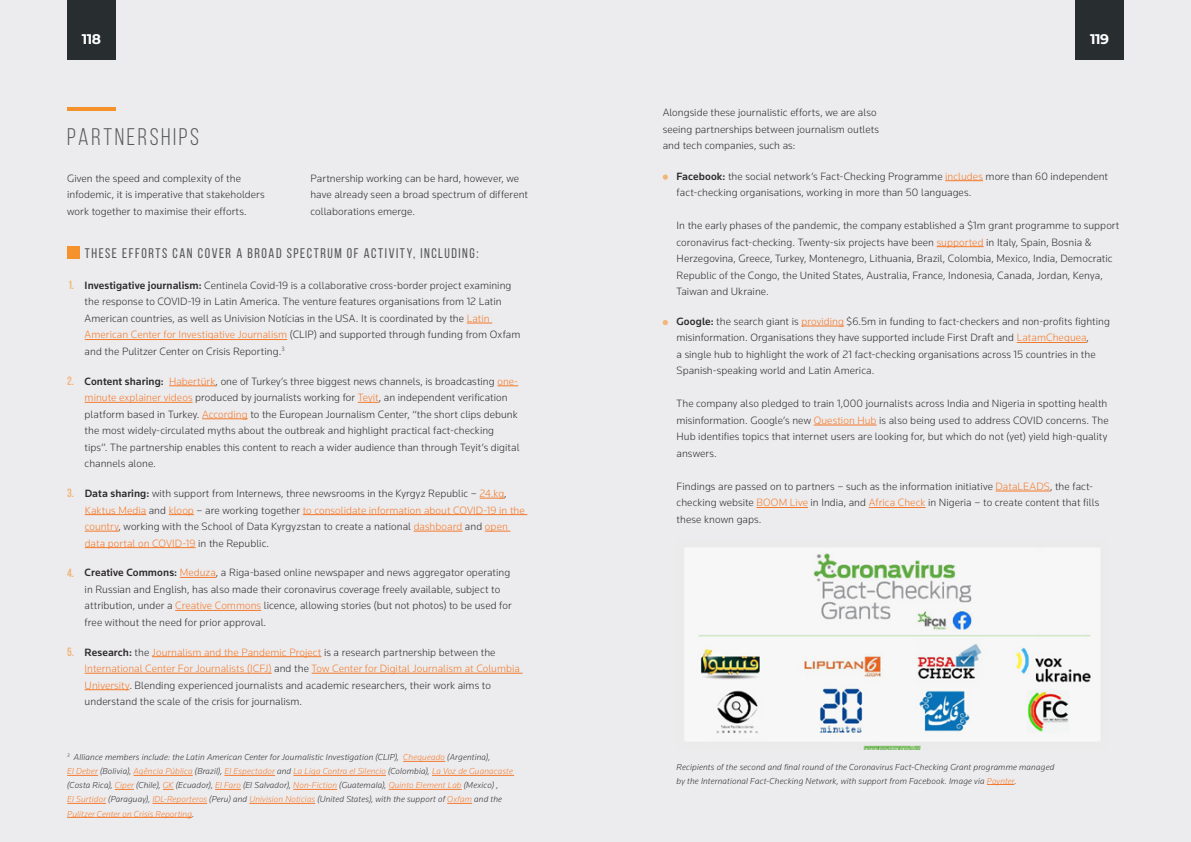
<style>
.page{position:relative;width:1191px;height:842px;background:#ececee}
.page>*{position:absolute;margin:0;border:0;box-sizing:border-box;transform-origin:0 0}
.Titles{font:24px "Bebas Neue";letter-spacing:.11em;color:#57585a}
.t1{font:14px "Bebas Neue";letter-spacing:.11em;color:#57585a}
.t2{font:700 14px "Montserrat";letter-spacing:-.03em;color:#fff}
.t3{font:700 12px "Bebas Neue";color:#f6922c}
.t4{font:300 11px/16.5px "Knowledge";letter-spacing:.005em;color:#2e2b2c}
.t5{font:italic 300 9px/14px "Knowledge";letter-spacing:.015em;color:#2e2b2c}
.s1{font-weight:500}
.s2{color:#f4792a}
.s3{color:#f4792c}
</style>
<div class="page">
<div style="left:67px;top:0;width:49px;height:60px;background:#282d2f"></div>
<div style="left:1075px;top:0;width:48px;height:60px;background:#282d2f"></div>
<hr style="left:67px;top:108px;width:49px;height:3px;background:#f6922c">
<div style="left:67px;top:247px;width:13px;height:12px;background:#f6922c"></div>
<svg style="left:467px;top:323px;width:25px;height:1px"></svg>
<hr style="left:85px;top:339px;width:202px;height:1px;background:#f4792a">
<hr style="left:169px;top:386px;width:47px;height:1px;background:#f4792a">
<svg style="left:497px;top:386px;width:21px;height:1px"></svg>
<hr style="left:85px;top:402px;width:108px;height:1px;background:#f4792a">
<svg style="left:358px;top:402px;width:21px;height:1px"></svg>
<hr style="left:202px;top:419px;width:46px;height:1px;background:#f4792a">
<svg style="left:479px;top:498px;width:25px;height:1px"></svg>
<hr style="left:85px;top:514px;width:61px;height:1px;background:#f4792a">
<svg style="left:169px;top:514px;width:25px;height:1px"></svg>
<hr style="left:303px;top:514px;width:224px;height:1px;background:#f4792a">
<hr style="left:85px;top:531px;width:33px;height:1px;background:#f4792a">
<hr style="left:414px;top:531px;width:48px;height:1px;background:#f4792a">
<svg style="left:485px;top:531px;width:25px;height:1px"></svg>
<hr style="left:85px;top:547px;width:111px;height:1px;background:#f4792a">
<hr style="left:180px;top:577px;width:36px;height:1px;background:#f4792a">
<hr style="left:175px;top:610px;width:86px;height:1px;background:#f4792a">
<hr style="left:152px;top:656px;width:169px;height:1px;background:#f4792a">
<hr style="left:85px;top:673px;width:187px;height:1px;background:#f4792a">
<hr style="left:312px;top:673px;width:210px;height:1px;background:#f4792a">
<hr style="left:85px;top:689px;width:44px;height:1px;background:#f4792a">
<hr style="left:403px;top:761px;width:42px;height:1px;background:#f4792c">
<hr style="left:67px;top:775px;width:31px;height:1px;background:#f4792c">
<hr style="left:133px;top:775px;width:60px;height:1px;background:#f4792c">
<hr style="left:224px;top:775px;width:51px;height:1px;background:#f4792c">
<hr style="left:293px;top:775px;width:93px;height:1px;background:#f4792c">
<hr style="left:432px;top:775px;width:82px;height:1px;background:#f4792c">
<svg style="left:115px;top:789px;width:19px;height:1px"></svg>
<svg style="left:215px;top:789px;width:26px;height:1px"></svg>
<hr style="left:293px;top:789px;width:44px;height:1px;background:#f4792c">
<hr style="left:389px;top:789px;width:73px;height:1px;background:#f4792c">
<hr style="left:67px;top:803px;width:39px;height:1px;background:#f4792c">
<hr style="left:152px;top:803px;width:55px;height:1px;background:#f4792c">
<hr style="left:249px;top:803px;width:66px;height:1px;background:#f4792c">
<svg style="left:447px;top:803px;width:25px;height:1px"></svg>
<hr style="left:67px;top:817px;width:125px;height:1px;background:#f4792c">
<img style="left:685px;top:548px;width:415px;height:202px">
<hr style="left:945px;top:180px;width:38px;height:1px;background:#f4792a">
<hr style="left:936px;top:246px;width:47px;height:1px;background:#f4792a">
<svg style="left:662px;top:174px;width:6px;height:6px"></svg>
<svg style="left:662px;top:320px;width:6px;height:5px"></svg>
<hr style="left:801px;top:326px;width:43px;height:1px;background:#f4792a">
<hr style="left:1016px;top:342px;width:70px;height:1px;background:#f4792a">
<hr style="left:813px;top:425px;width:63px;height:1px;background:#f4792a">
<hr style="left:995px;top:491px;width:55px;height:1px;background:#f4792a">
<hr style="left:756px;top:507px;width:52px;height:1px;background:#f4792a">
<hr style="left:868px;top:507px;width:57px;height:1px;background:#f4792a">
<svg style="left:987px;top:784px;width:27px;height:1px"></svg>
<p class="t2" style="left:82px;top:29px;width:21px">118</p>
<p class="t2" style="left:1090px;top:29px;width:21px">119</p>
<p class="Titles" style="left:67px;top:124px;width:133px">PARTNERSHIPS</p>
<p class="t4" style="left:67px;top:170px;width:199px">Given the speed and complexity of the infodemic, it is imperative that stakeholders work together to maximise their efforts.</p>
<p class="t4" style="left:310px;top:170px;width:219px">Partnership working can be hard, however, we have already seen a broad spectrum of different collaborations emerge.</p>
<p class="t3" style="left:67px;top:279px;width:8px">1.</p>
<p class="t3" style="left:67px;top:374px;width:8px">2.</p>
<p class="t3" style="left:67px;top:487px;width:8px">3.</p>
<p class="t3" style="left:67px;top:566px;width:8px">4.</p>
<p class="t3" style="left:67px;top:645px;width:8px">5.</p>
<p class="t1" style="left:85px;top:245px;width:395px">THESE EFFORTS CAN COVER A BROAD SPECTRUM OF ACTIVITY, INCLUDING:</p>
<p class="t4" style="left:85px;top:277px;width:437px"><span class="s1">Investigative journalism:</span> Centinela Covid-19 is a collaborative cross-border project examining the response to COVID-19 in Latin America. The venture features organisations from 12 Latin American countries, as well as Univision Notícias in the USA. It is coordinated by the <span class="s2">Latin American Center for Investigative Journalism</span> (CLIP) and supported through funding from Oxfam and the Pulitzer Center on Crisis Reporting.<sup>3</sup></p>
<p class="t4" style="left:85px;top:373px;width:436px"><span class="s1">Content sharing:</span> <span class="s2">Habertürk</span>, one of Turkey’s three biggest news channels, is broadcasting <span class="s2">one&shy;minute explainer videos</span> produced by journalists working for <span class="s2">Teyit</span>, an independent verification platform based in Turkey. <span class="s2">According</span> to the European Journalism Center, “the short clips debunk the most widely-circulated myths about the outbreak and highlight practical fact-checking tips”. The partnership enables this content to reach a wider audience than through Teyit’s digital channels alone.</p>
<p class="t4" style="left:85px;top:485px;width:441px"><span class="s1">Data sharing:</span> with support from Internews, three newsrooms in the Kyrgyz Republic – <span class="s2">24.kg</span>, <span class="s2">Kaktus Media</span> and <span class="s2">kloop</span> – are working together <span class="s2">to consolidate information about COVID-19 in the country</span>, working with the School of Data Kyrgyzstan to create a national <span class="s2">dashboard</span> and <span class="s2">open data portal on COVID-19</span> in the Republic.</p>
<p class="t4" style="left:85px;top:564px;width:428px"><span class="s1">Creative Commons:</span> <span class="s2">Meduza</span>, a Riga-based online newspaper and news aggregator operating in Russian and English, has also made their coronavirus coverage freely available, subject to attribution, under a <span class="s2">Creative Commons</span> licence, allowing stories (but not photos) to be used for free without the need for prior approval.</p>
<p class="t4" style="left:85px;top:643px;width:437px"><span class="s1">Research:</span> the <span class="s2">Journalism and the Pandemic Project</span> is a research partnership between the <span class="s2">International Center For Journalists (ICFJ)</span> and the <span class="s2">Tow Center for Digital Journalism at Columbia University</span>. Blending experienced journalists and academic researchers, their work aims to understand the scale of the crisis for journalism.</p>
<p class="t5" style="left:67px;top:750px;width:447px"><sup>3</sup> Alliance members include: the Latin American Center for Journalistic Investigation (CLIP), <span class="s3">Chequeado</span> (Argentina),<br><span class="s3">El Deber</span> (Bolivia), <span class="s3">Agência Pública</span> (Brazil), <span class="s3">El Espectador</span> and <span class="s3">La Liga Contra el Silencio</span> (Colombia), <span class="s3">La Voz de Guanacaste </span>(Costa Rica), <span class="s3">Ciper</span> (Chile), <span class="s3">GK</span> (Ecuador), <span class="s3">El Faro</span> (El Salvador), <span class="s3">Non-Fiction</span> (Guatemala), <span class="s3">Quinto Element Lab</span> (Mexico) ,<br><span class="s3">El Surtidor</span> (Paraguay), <span class="s3">IDL-Reporteros</span> (Peru) and <span class="s3">Univision Noticias</span> (United States), with the support of <span class="s3">Oxfam</span> and the <span class="s3">Pulitzer Center on Crisis Reporting</span>.</p>
<p class="t4" style="left:662px;top:104px;width:218px">Alongside these journalistic efforts, we are also seeing partnerships between journalism outlets and tech companies, such as:</p>
<p class="t4" style="left:676px;top:167px;width:433px"><span class="s1">Facebook:</span> the social network’s Fact-Checking Programme <span class="s2">includes</span> more than 60 independent fact-checking organisations, working in more than 50 languages.</p>
<p class="t4" style="left:676px;top:217px;width:444px">In the early phases of the pandemic, the company established a $1m grant programme to support coronavirus fact-checking. Twenty-six projects have been <span class="s2">supported</span> in Italy, Spain, Bosnia &amp; Herzegovina, Greece, Turkey, Montenegro, Lithuania, Brazil, Colombia, Mexico, India, Democratic Republic of the Congo, the United States, Australia, France, Indonesia, Canada, Jordan, Kenya, Taiwan and Ukraine.</p>
<p class="t4" style="left:676px;top:313px;width:435px"><span class="s1">Google:</span> the search giant is <span class="s2">providing</span> $6.5m in funding to fact-checkers and non-profits fighting misinformation. Organisations they have supported include First Draft and <span class="s2">LatamChequea</span>,<br>a single hub to highlight the work of 21 fact-checking organisations across 15 countries in the Spanish-speaking world and Latin America.</p>
<p class="t4" style="left:676px;top:395px;width:433px;text-align:justify">The company also pledged to train 1,000 journalists across India and Nigeria in spotting health misinformation. Google’s new <span class="s2">Question Hub</span> is also being used to address COVID concerns. The Hub identifies topics that internet users are looking for, but which do not (yet) yield high-quality answers.</p>
<p class="t4" style="left:676px;top:478px;width:424px">Findings are passed on to partners – such as the information initiative <span class="s2">DataLEADS</span>, the fact&shy;checking website <span class="s2">BOOM Live</span> in India, and <span class="s2">Africa Check</span> in Nigeria – to create content that fills these known gaps.</p>
<p class="t5" style="left:676px;top:759px;width:379px">Recipients of the second and final round of the Coronavirus Fact-Checking Grant programme managed by the International Fact-Checking Network, with support from Facebook. Image via <span class="s3">Poynter</span>.</p>
</div>
